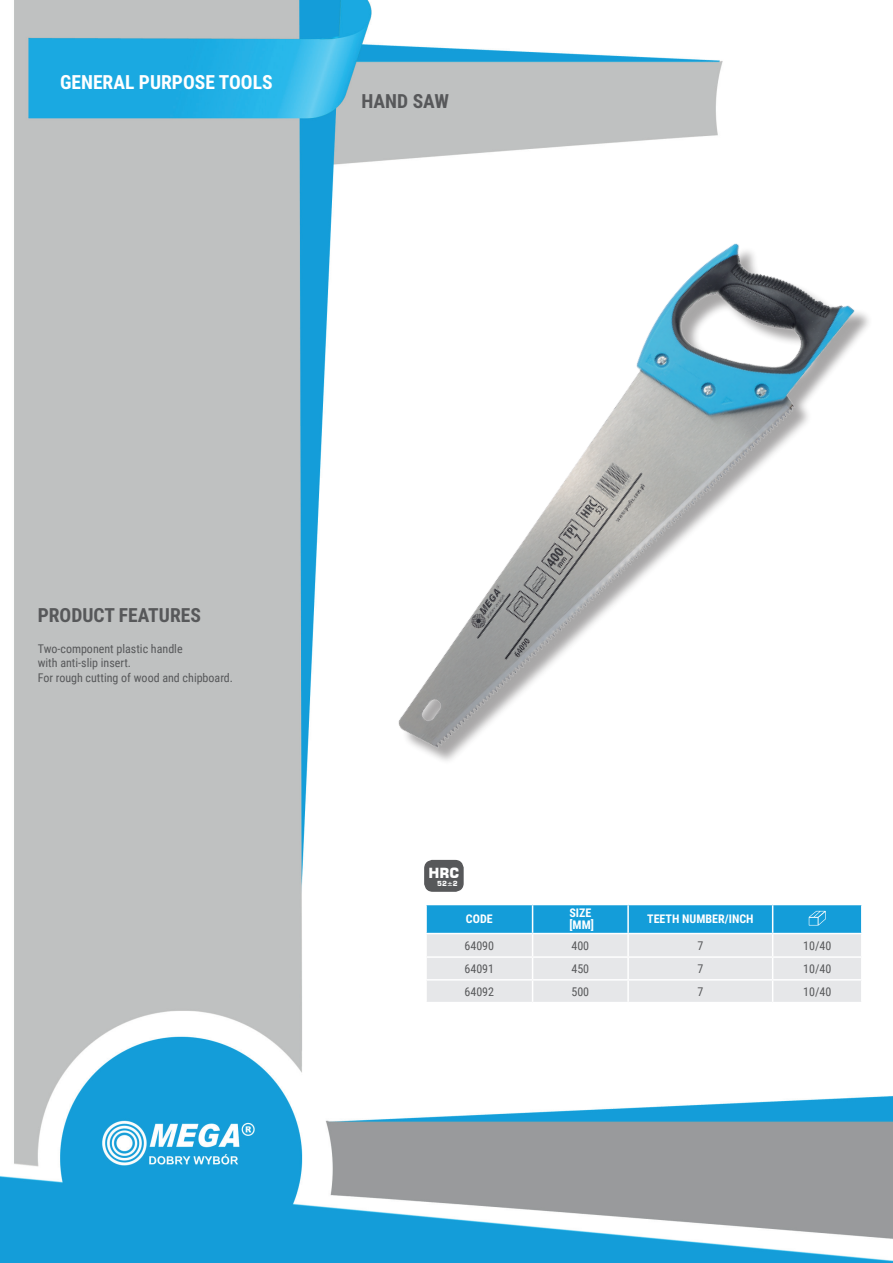
<style>
.page{position:relative;width:893px;height:1263px;background:#fff}
.page>*{position:absolute;margin:0;border:0;box-sizing:border-box;transform-origin:0 0}
.t1{font:700 19.5px "Roboto Condensed";color:#57585a}
.t2{font:700 19.5px "Roboto Condensed";color:#fff}
.t3{font:700 13.95px "Square 721 BT";color:#fff}
.t4{font:12px/14.4px "Roboto Condensed";color:#57585a}
.t5{font:700 12px/12px "Roboto Condensed";color:#fff}
.t6{font:700 6.9px "Square 721 BT";color:#fff}
</style>
<div class="page">
<img style="left:0;top:0;width:893px;height:1263px">
<img style="left:312px;top:207px;width:567px;height:561px">
<hr style="left:425px;top:905px;width:2px;height:28px;background:#fff">
<hr style="left:425px;top:934px;width:2px;height:22px;background:#fff">
<hr style="left:425px;top:958px;width:2px;height:21px;background:#fff">
<hr style="left:425px;top:980px;width:2px;height:22px;background:#fff">
<hr style="left:425px;top:904px;width:108px;height:1px;background:#fff">
<hr style="left:425px;top:933px;width:108px;height:1px;background:#fff">
<hr style="left:425px;top:956px;width:108px;height:2px;background:#fff">
<hr style="left:425px;top:979px;width:108px;height:1px;background:#fff">
<hr style="left:425px;top:1002px;width:108px;height:1px;background:#fff">
<hr style="left:533px;top:1002px;width:95px;height:1px;background:#fff">
<hr style="left:628px;top:1002px;width:145px;height:1px;background:#fff">
<hr style="left:773px;top:1002px;width:89px;height:1px;background:#fff">
<svg style="left:426px;top:904px;width:436px;height:98px;background:#aed4e6"></svg>
<div style="left:425px;top:860px;width:38px;height:31px;background:#57585a;border-radius:8px"></div>
<div style="left:424px;top:860px;width:40px;height:32px;border:1px solid #57585a;border-radius:8px"></div>
<h1 class="t2" style="left:60px;top:69px;width:214px">GENERAL PURPOSE TOOLS</h1>
<h1 class="t1" style="left:361px;top:88px;width:89px">HAND SAW</h1>
<h1 class="t1" style="left:38px;top:601px;width:165px">PRODUCT FEATURES</h1>
<p class="t4" style="left:38px;top:641px;width:197px">Two-component plastic handle<br>with anti-slip insert.<br>For rough cutting of wood and chipboard.</p>
<p class="t3" style="left:428px;top:864px;width:32px">HRC</p>
<p class="t6" style="left:437px;top:880px;width:22px">52±2</p>
<p class="t5" style="left:466px;top:912px;width:28px">CODE</p>
<p class="t5" style="left:569px;top:906px;width:26px">SIZE [MM]</p>
<p class="t5" style="left:647px;top:912px;width:108px">TEETH NUMBER/INCH</p>
<p class="t4" style="left:464px;top:938px;width:31px">64090</p>
<p class="t4" style="left:571px;top:938px;width:19px">400</p>
<p class="t4" style="left:697px;top:938px;width:7px">7</p>
<p class="t4" style="left:803px;top:938px;width:30px">10/40</p>
<p class="t4" style="left:464px;top:961px;width:31px">64091</p>
<p class="t4" style="left:571px;top:961px;width:19px">450</p>
<p class="t4" style="left:697px;top:961px;width:7px">7</p>
<p class="t4" style="left:803px;top:961px;width:30px">10/40</p>
<p class="t4" style="left:464px;top:984px;width:31px">64092</p>
<p class="t4" style="left:571px;top:984px;width:19px">500</p>
<p class="t4" style="left:697px;top:984px;width:7px">7</p>
<p class="t4" style="left:803px;top:984px;width:30px">10/40</p>
</div>
